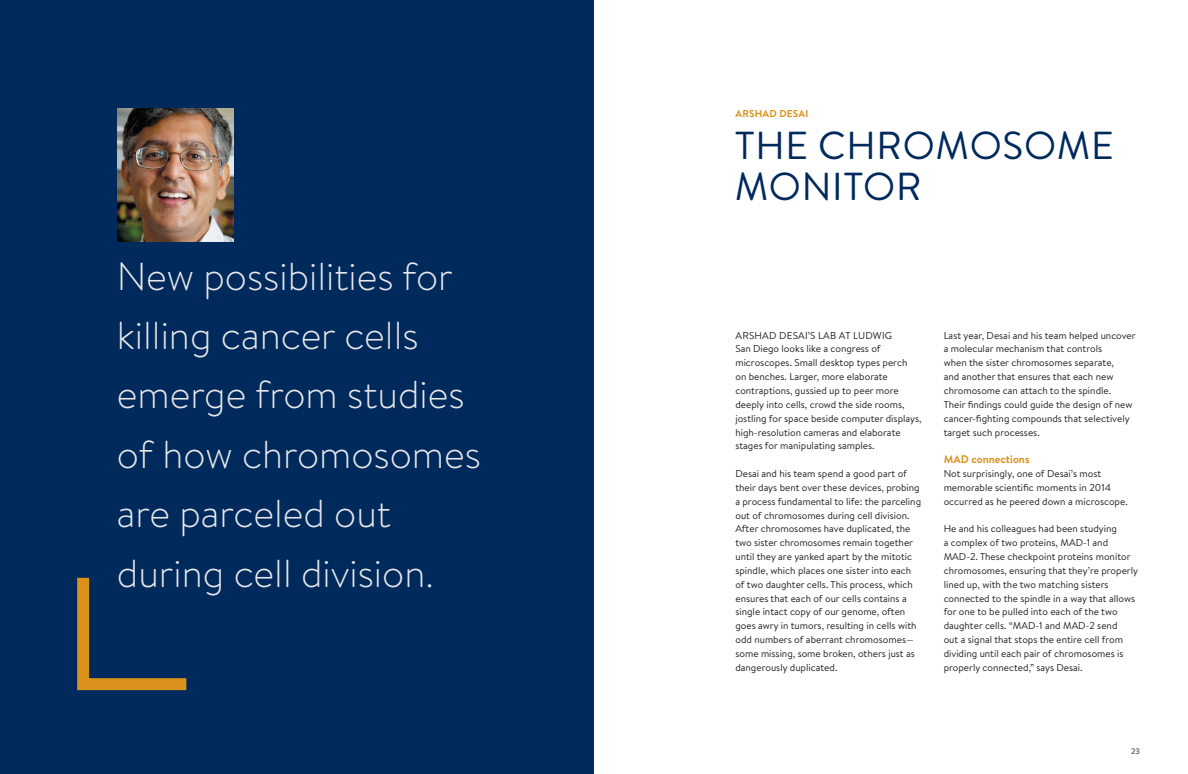
<style>
.page{position:relative;width:1188px;height:774px;background:#fff}
.page>*{position:absolute;margin:0;border:0;box-sizing:border-box;transform-origin:0 0}
.t1{font:300 39px/59.4px "Brandon Text";color:#e6e7e9}
.t2{font:39px/41.5px "Brandon Text";letter-spacing:.02em;color:#00295c}
.t3{font:700 11px "Brandon Text";color:#da911b}
.t4{font:10px/13.8px "Brandon Text";color:#231f20}
.t5{font:700 10px "Brandon Text";letter-spacing:.02em;color:#da911b}
.t6{font:500 8px "Brandon Text";color:#4b4c4d}
</style>
<div class="page">
<div style="left:0;top:0;width:594px;height:774px;background:#00295c"></div>
<img style="left:117px;top:108px;width:116px;height:134px">
<svg style="left:77px;top:577px;width:110px;height:114px"></svg>
<p class="t1" style="left:117px;top:245px;width:366px">New possibilities for killing cancer cells emerge from studies of how chromosomes are parceled out during cell division.</p>
<p class="t5" style="left:735px;top:107px;width:74px">ARSHAD DESAI</p>
<p class="t2" style="left:735px;top:123px;width:380px">THE CHROMOSOME<br>MONITOR</p>
<p class="t4" style="left:735px;top:328px;width:188px">ARSHAD DESAI’S LAB AT LUDWIG<br>San Diego looks like a congress of microscopes. Small desktop types perch<br>on benches. Larger, more elaborate contraptions, gussied up to peer more deeply into cells, crowd the side rooms, jostling for space beside computer displays, high-resolution cameras and elaborate stages for manipulating samples.</p>
<p class="t4" style="left:735px;top:466px;width:187px">Desai and his team spend a good part of their days bent over these devices, probing a process fundamental to life: the parceling out of chromosomes during cell division.<br>After chromosomes have duplicated, the two sister chromosomes remain together until they are yanked apart by the mitotic spindle, which places one sister into each of two daughter cells. This process, which ensures that each of our cells contains a single intact copy of our genome, often goes awry in tumors, resulting in cells with odd numbers of aberrant chromosomes— some missing, some broken, others just as dangerously duplicated.</p>
<p class="t4" style="left:944px;top:328px;width:193px">Last year, Desai and his team helped uncover a molecular mechanism that controls<br>when the sister chromosomes separate,<br>and another that ensures that each new chromosome can attach to the spindle.<br>Their findings could guide the design of new cancer-fighting compounds that selectively target such processes.</p>
<p class="t3" style="left:944px;top:452px;width:87px">MAD connections</p>
<p class="t4" style="left:944px;top:466px;width:186px">Not surprisingly, one of Desai’s most memorable scientific moments in 2014 occurred as he peered down a microscope.</p>
<p class="t4" style="left:944px;top:522px;width:196px">He and his colleagues had been studying<br>a complex of two proteins, MAD-1 and MAD-2. These checkpoint proteins monitor chromosomes, ensuring that they’re properly lined up, with the two matching sisters connected to the spindle in a way that allows for one to be pulled into each of the two daughter cells. “MAD-1 and MAD-2 send<br>out a signal that stops the entire cell from dividing until each pair of chromosomes is properly connected,” says Desai.</p>
<p class="t6" style="left:1131px;top:746px;width:10px">23</p>
</div>
